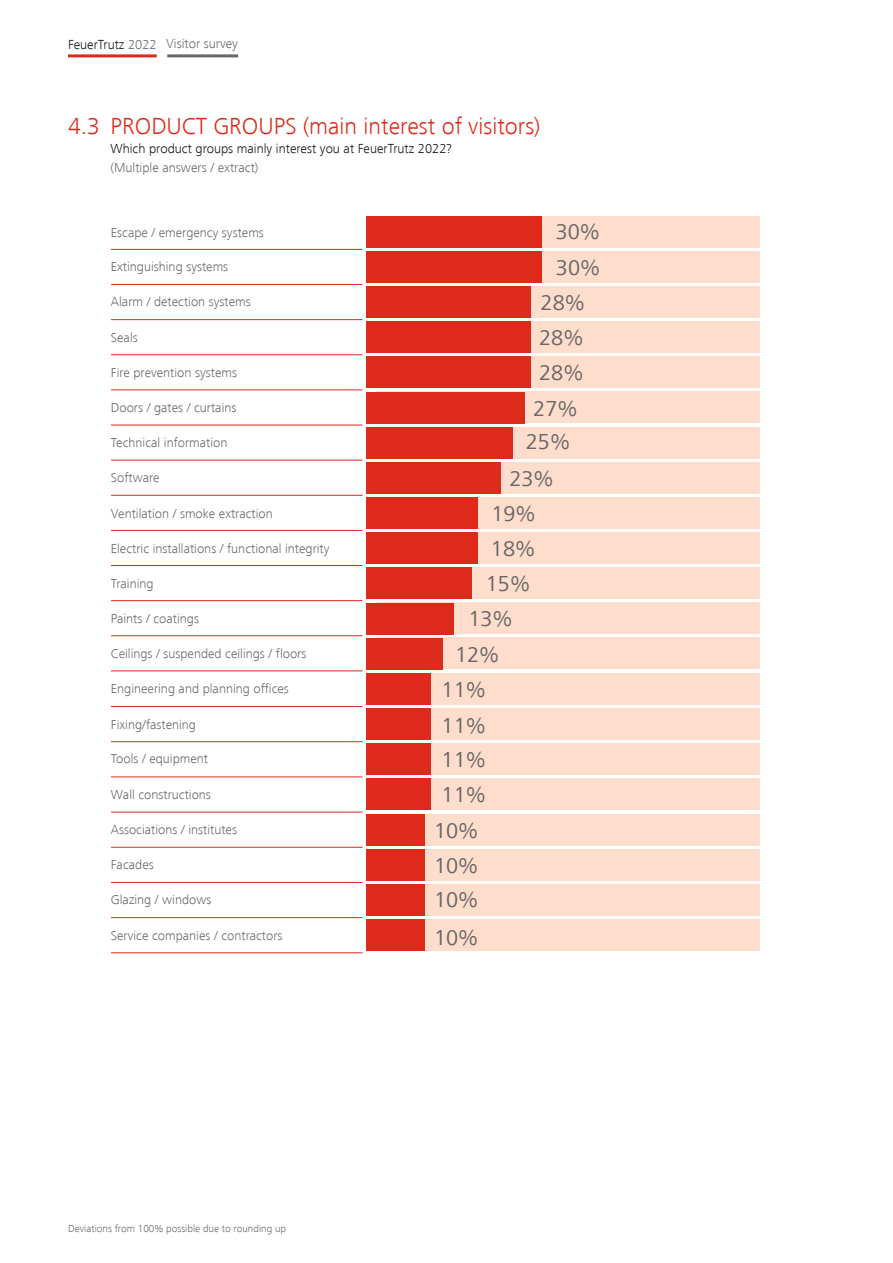
<style>
.page{position:relative;width:893px;height:1263px;background:#fff}
.page>*{position:absolute;margin:0;border:0;box-sizing:border-box;transform-origin:0 0}
.t1{font:300 24px "Frutiger Next LT";color:#dd2a1b}
.t2{font:22.35px/34.8px "Frutiger Next LT";color:#686867;text-align:center}
.t3{font:300 13.5px "Frutiger Next LT";color:#686867}
.t4{font:300 13.5px "Frutiger Next LT";color:#141415}
.t5{font:300 13.35px "Frutiger Next LT";color:#686867}
.t6{font:300 10.5px "Frutiger Next LT";color:#686867}
.s1{color:#141415}
</style>
<div class="page">
<hr style="left:167px;top:54px;width:71px;height:3px;background:#686867">
<hr style="left:68px;top:54px;width:89px;height:3px;background:#dd2a1b">
<div style="left:377px;top:216px;width:383px;height:32px;background:#fdc"></div>
<div style="left:377px;top:251px;width:383px;height:32px;background:#fdc"></div>
<div style="left:377px;top:286px;width:383px;height:32px;background:#fdc"></div>
<div style="left:377px;top:321px;width:383px;height:32px;background:#fdc"></div>
<div style="left:377px;top:356px;width:383px;height:32px;background:#fdc"></div>
<div style="left:377px;top:391px;width:383px;height:32px;background:#fdc"></div>
<div style="left:377px;top:427px;width:383px;height:32px;background:#fdc"></div>
<div style="left:377px;top:462px;width:383px;height:32px;background:#fdc"></div>
<div style="left:377px;top:497px;width:383px;height:32px;background:#fdc"></div>
<div style="left:377px;top:532px;width:383px;height:32px;background:#fdc"></div>
<div style="left:377px;top:567px;width:383px;height:32px;background:#fdc"></div>
<div style="left:377px;top:602px;width:383px;height:32px;background:#fdc"></div>
<div style="left:377px;top:637px;width:383px;height:32px;background:#fdc"></div>
<div style="left:377px;top:673px;width:383px;height:32px;background:#fdc"></div>
<div style="left:377px;top:708px;width:383px;height:32px;background:#fdc"></div>
<div style="left:377px;top:743px;width:383px;height:32px;background:#fdc"></div>
<div style="left:377px;top:778px;width:383px;height:32px;background:#fdc"></div>
<div style="left:377px;top:814px;width:383px;height:32px;background:#fdc"></div>
<div style="left:377px;top:849px;width:383px;height:32px;background:#fdc"></div>
<div style="left:377px;top:884px;width:383px;height:32px;background:#fdc"></div>
<div style="left:377px;top:919px;width:383px;height:32px;background:#fdc"></div>
<div style="left:366px;top:216px;width:176px;height:32px;background:#dd2a1b"></div>
<div style="left:366px;top:251px;width:176px;height:32px;background:#dd2a1b"></div>
<div style="left:366px;top:286px;width:164px;height:32px;background:#dd2a1b"></div>
<div style="left:366px;top:321px;width:164px;height:32px;background:#dd2a1b"></div>
<div style="left:366px;top:356px;width:164px;height:32px;background:#dd2a1b"></div>
<div style="left:366px;top:392px;width:158px;height:32px;background:#dd2a1b"></div>
<div style="left:366px;top:427px;width:147px;height:32px;background:#dd2a1b"></div>
<div style="left:366px;top:462px;width:135px;height:32px;background:#dd2a1b"></div>
<div style="left:366px;top:497px;width:112px;height:32px;background:#dd2a1b"></div>
<div style="left:366px;top:532px;width:112px;height:32px;background:#dd2a1b"></div>
<div style="left:366px;top:567px;width:106px;height:32px;background:#dd2a1b"></div>
<div style="left:366px;top:603px;width:88px;height:32px;background:#dd2a1b"></div>
<div style="left:366px;top:638px;width:76px;height:32px;background:#dd2a1b"></div>
<div style="left:366px;top:673px;width:65px;height:32px;background:#dd2a1b"></div>
<div style="left:366px;top:708px;width:65px;height:32px;background:#dd2a1b"></div>
<div style="left:366px;top:743px;width:65px;height:32px;background:#dd2a1b"></div>
<div style="left:366px;top:778px;width:65px;height:32px;background:#dd2a1b"></div>
<div style="left:366px;top:814px;width:59px;height:32px;background:#dd2a1b"></div>
<div style="left:366px;top:849px;width:59px;height:32px;background:#dd2a1b"></div>
<div style="left:366px;top:884px;width:59px;height:32px;background:#dd2a1b"></div>
<div style="left:366px;top:919px;width:59px;height:32px;background:#dd2a1b"></div>
<hr style="left:111px;top:249px;width:252px;height:1px;background:#dd2a1b">
<hr style="left:111px;top:284px;width:252px;height:1px;background:#dd2a1b">
<hr style="left:111px;top:319px;width:252px;height:1px;background:#dd2a1b">
<hr style="left:111px;top:354px;width:252px;height:1px;background:#dd2a1b">
<hr style="left:111px;top:390px;width:252px;height:1px;background:#dd2a1b">
<hr style="left:111px;top:425px;width:252px;height:1px;background:#dd2a1b">
<hr style="left:111px;top:460px;width:252px;height:1px;background:#dd2a1b">
<hr style="left:111px;top:495px;width:252px;height:1px;background:#dd2a1b">
<hr style="left:111px;top:530px;width:252px;height:1px;background:#dd2a1b">
<hr style="left:111px;top:565px;width:252px;height:1px;background:#dd2a1b">
<hr style="left:111px;top:600px;width:252px;height:1px;background:#dd2a1b">
<hr style="left:111px;top:635px;width:252px;height:1px;background:#dd2a1b">
<hr style="left:111px;top:671px;width:252px;height:1px;background:#dd2a1b">
<hr style="left:111px;top:706px;width:252px;height:1px;background:#dd2a1b">
<hr style="left:111px;top:741px;width:252px;height:1px;background:#dd2a1b">
<hr style="left:111px;top:777px;width:252px;height:1px;background:#dd2a1b">
<hr style="left:111px;top:812px;width:252px;height:1px;background:#dd2a1b">
<hr style="left:111px;top:847px;width:252px;height:1px;background:#dd2a1b">
<hr style="left:111px;top:882px;width:252px;height:1px;background:#dd2a1b">
<hr style="left:111px;top:917px;width:252px;height:1px;background:#dd2a1b">
<hr style="left:111px;top:952px;width:252px;height:1px;background:#dd2a1b">
<p class="t3" style="left:68px;top:36px;width:172px"><span class="s1">FeuerTrutz</span> 2022 Visitor survey</p>
<h1 class="t1" style="left:68px;top:113px;width:474px">4.3 PRODUCT GROUPS (main interest of visitors)</h1>
<p class="t4" style="left:111px;top:141px;width:343px">Which product groups mainly interest you at FeuerTrutz 2022?</p>
<p class="t3" style="left:111px;top:160px;width:149px">(Multiple answers / extract)</p>
<p class="t5" style="left:111px;top:225px;width:154px">Escape / emergency systems</p>
<p class="t5" style="left:111px;top:259px;width:119px">Extinguishing systems</p>
<p class="t5" style="left:111px;top:294px;width:141px">Alarm / detection systems</p>
<p class="t5" style="left:111px;top:330px;width:28px">Seals</p>
<p class="t5" style="left:111px;top:365px;width:128px">Fire prevention systems</p>
<p class="t5" style="left:111px;top:400px;width:127px">Doors / gates / curtains</p>
<p class="t5" style="left:111px;top:435px;width:118px">Technical information</p>
<p class="t5" style="left:111px;top:470px;width:50px">Software</p>
<p class="t5" style="left:111px;top:506px;width:163px">Ventilation / smoke extraction</p>
<p class="t5" style="left:111px;top:541px;width:220px">Electric installations / functional integrity</p>
<p class="t5" style="left:111px;top:576px;width:44px">Training</p>
<p class="t5" style="left:111px;top:611px;width:90px">Paints / coatings</p>
<p class="t5" style="left:111px;top:646px;width:197px">Ceilings / suspended ceilings / floors</p>
<p class="t5" style="left:111px;top:681px;width:179px">Engineering and planning offices</p>
<p class="t5" style="left:111px;top:717px;width:87px">Fixing/fastening</p>
<p class="t5" style="left:111px;top:751px;width:99px">Tools / equipment</p>
<p class="t5" style="left:111px;top:787px;width:102px">Wall constructions</p>
<p class="t5" style="left:111px;top:822px;width:128px">Associations / institutes</p>
<p class="t5" style="left:111px;top:857px;width:44px">Facades</p>
<p class="t5" style="left:111px;top:892px;width:102px">Glazing / windows</p>
<p class="t5" style="left:111px;top:928px;width:173px">Service companies / contractors</p>
<h2 class="t2" style="left:556px;top:214px;width:46px">30%</h2>
<h2 class="t2" style="left:556px;top:250px;width:46px">30%</h2>
<h2 class="t2" style="left:541px;top:285px;width:46px">28%</h2>
<h2 class="t2" style="left:539px;top:320px;width:46px">28%</h2>
<h2 class="t2" style="left:539px;top:355px;width:46px">28%</h2>
<h2 class="t2" style="left:533px;top:391px;width:46px">27%</h2>
<h2 class="t2" style="left:526px;top:425px;width:46px">25%</h2>
<h2 class="t2" style="left:509px;top:461px;width:46px">23%</h2>
<h2 class="t2" style="left:491px;top:496px;width:46px">19%</h2>
<h2 class="t2" style="left:491px;top:531px;width:46px">18%</h2>
<h2 class="t2" style="left:486px;top:566px;width:46px">15%</h2>
<h2 class="t2" style="left:468px;top:601px;width:46px">13%</h2>
<h2 class="t2" style="left:455px;top:638px;width:46px">12%</h2>
<h2 class="t2" style="left:442px;top:672px;width:46px">11%</h2>
<h2 class="t2" style="left:434px;top:708px;width:53px">11%<br>11%<br>11%<br>10%<br>10%<br>10%</h2>
<h2 class="t2" style="left:434px;top:920px;width:46px">10%</h2>
<p class="t6" style="left:68px;top:1223px;width:220px">Deviations from 100% possible due to rounding up</p>
</div>
